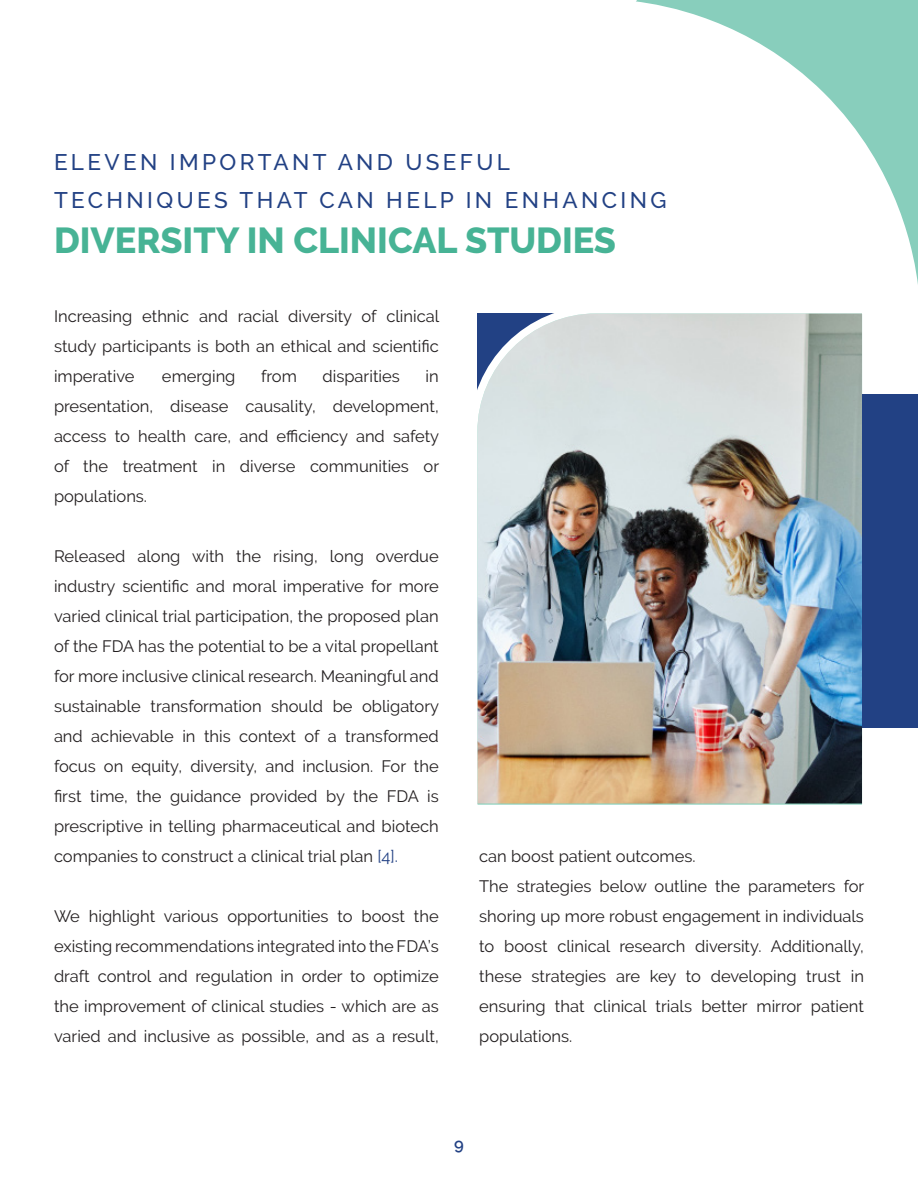
<style>
.page{position:relative;width:918px;height:1188px;background:#fff}
.page>*{position:absolute;margin:0;border:0;box-sizing:border-box;transform-origin:0 0}
.t1{font:800 36px "Raleway";color:#47b395}
.t2{font:500 22.5px "Raleway";letter-spacing:.15em;color:#224184}
.t3{font:16.5px/30px "Raleway";color:#231f20;text-align:justify}
.t4{font:600 16.5px "Raleway";color:#224184}
.s1{color:#224184}
</style>
<div class="page">
<svg style="left:636px;top:0;width:282px;height:284px"></svg>
<img style="left:477px;top:313px;width:396px;height:492px">
<div style="left:862px;top:394px;width:56px;height:333px;background:#224184"></div>
<p class="t2" style="left:54px;top:149px;width:457px">ELEVEN IMPORTANT AND USEFUL</p>
<p class="t2" style="left:54px;top:187px;width:614px">TECHNIQUES THAT CAN HELP IN ENHANCING</p>
<p class="t1" style="left:54px;top:220px;width:564px">DIVERSITY IN CLINICAL STUDIES</p>
<p class="t3" style="left:54px;top:301px;width:387px">Increasing ethnic and racial diversity of clinical study participants is both an ethical and scientific imperative</p>
<p class="t3" style="left:162px;top:361px;width:75px">emerging</p>
<p class="t3" style="left:261px;top:361px;width:37px">from</p>
<p class="t3" style="left:323px;top:361px;width:79px">disparities</p>
<p class="t3" style="left:54px;top:361px;width:387px;text-indent:372px">in presentation, disease causality, development, access to health care, and efficiency and safety of the treatment in diverse communities or populations.</p>
<p class="t3" style="left:54px;top:541px;width:387px">Released along with the rising, long overdue industry scientific and moral imperative for more varied clinical trial participation, the proposed plan of the FDA has the potential to be a vital propellant for more inclusive clinical research. Meaningful and sustainable transformation should be obligatory and achievable in this context of a transformed focus on equity, diversity, and inclusion. For the first time, the guidance provided by the FDA is prescriptive in telling pharmaceutical and biotech companies to construct a clinical trial plan <span class="s1">[4].</span></p>
<p class="t3" style="left:54px;top:901px;width:386px">We highlight various opportunities to boost the existing recommendations integrated into the FDA’s draft control and regulation in order to optimize the improvement of clinical studies - which are as varied and inclusive as possible, and as a result,</p>
<p class="t3" style="left:479px;top:841px;width:218px">can boost patient outcomes.</p>
<p class="t3" style="left:479px;top:871px;width:387px">The strategies below outline the parameters for shoring up more robust engagement in individuals to boost clinical research diversity. Additionally, these strategies are key to developing trust in ensuring that clinical trials better mirror patient populations.</p>
<p class="t4" style="left:454px;top:1134px;width:11px">9</p>
</div>
